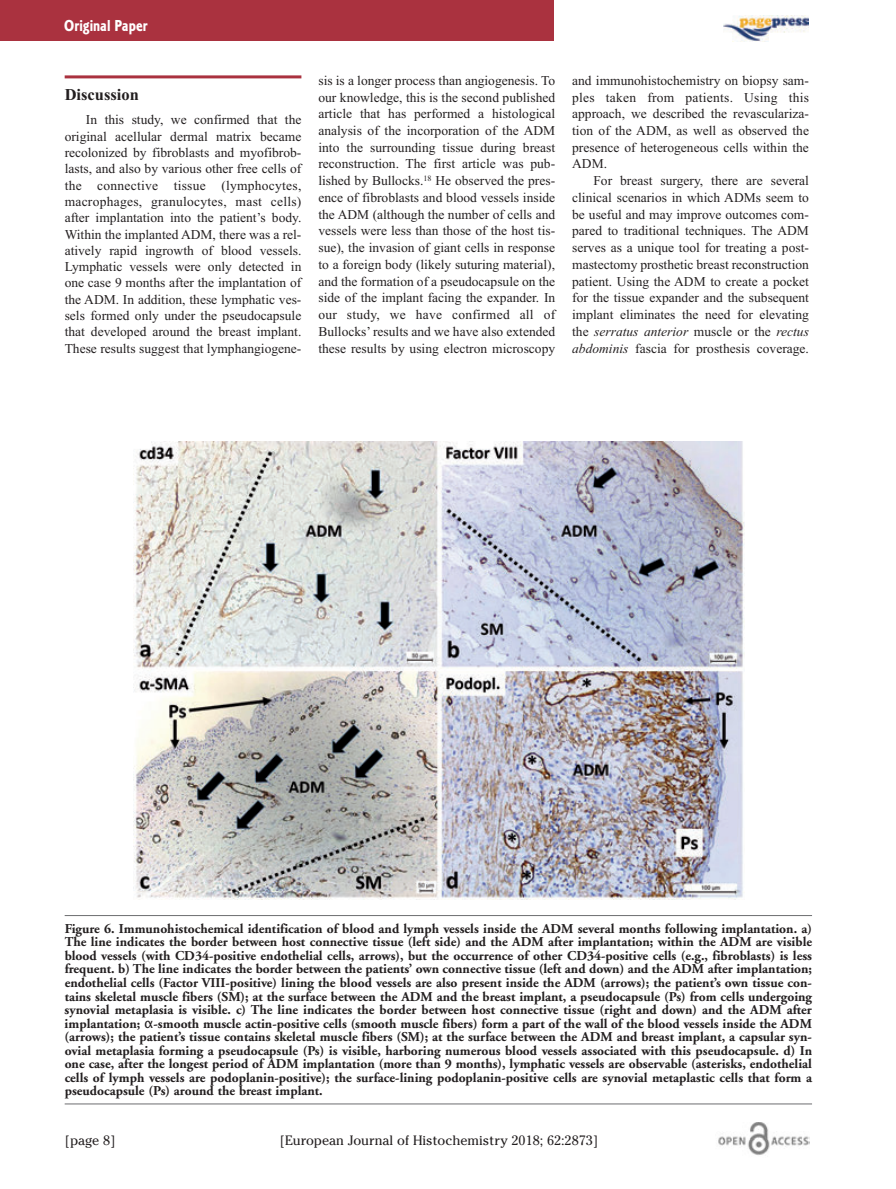
<style>
.page{position:relative;width:896px;height:1189px;background:#fff}
.page>*{position:absolute;margin:0;border:0;box-sizing:border-box;transform-origin:0 0}
.t1{font:16.5px "Corinthian Bold Condensed Plain";color:#fff}
.t2{font:700 16.5px "Times New Roman";color:#231f20}
.t3{font:13.5px/16.6px "Times New Roman";color:#231f20;text-align:justify}
.t4{font:700 13.5px/13.5px "Adobe Garamond";color:#231f20;text-align:justify}
.t5{font:13.5px "Cheltenham";color:#231f20}
.s1{font-style:italic}
.s2{font-family:"Lucida Grande";font-weight:400}
</style>
<div class="page">
<div style="left:0;top:0;width:554px;height:40px;background:#aa323f"></div>
<hr style="left:65px;top:75px;width:236px;height:3px;background:#aa323f">
<img style="left:718px;top:1122px;width:91px;height:33px">
<img style="left:724px;top:16px;width:84px;height:25px">
<hr style="left:65px;top:915px;width:747px;height:1px;background:#6c6d70">
<hr style="left:65px;top:1103px;width:747px;height:1px;background:#6c6d70">
<img style="left:133px;top:441px;width:611px;height:458px">
<p class="t1" style="left:64px;top:20px;width:85px">Original Paper</p>
<p class="t2" style="left:65px;top:84px;width:76px">Discussion</p>
<p class="t3" style="left:65px;top:112px;width:238px;text-indent:21px">In this study, we confirmed that the original acellular dermal matrix became recolonized by fibroblasts and myofibrob&shy;lasts, and also by various other free cells of the connective tissue (lymphocytes, macrophages, granulocytes, mast cells) after implantation into the patient’s body.<br>Within the implanted ADM, there was a rel&shy;atively rapid ingrowth of blood vessels.<br>Lymphatic vessels were only detected in one case 9 months after the implantation of the ADM. In addition, these lymphatic ves&shy;sels formed only under the pseudocapsule that developed around the breast implant.<br>These results suggest that lymphangiogene-</p>
<p class="t3" style="left:318px;top:72px;width:238px">sis is a longer process than angiogenesis. To our knowledge, this is the second published article that has performed a histological analysis of the incorporation of the ADM into the surrounding tissue during breast reconstruction. The first article was pub&shy;lished by Bullocks.<sup>18</sup> He observed the pres&shy;ence of fibroblasts and blood vessels inside the ADM (although the number of cells and vessels were less than those of the host tis&shy;sue), the invasion of giant cells in response to a foreign body (likely suturing material), and the formation of a pseudocapsule on the side of the implant facing the expander. In our study, we have confirmed all of Bullocks’ results and we have also extended these results by using electron microscopy</p>
<p class="t3" style="left:572px;top:72px;width:238px">and immunohistochemistry on biopsy sam&shy;ples taken from patients. Using this approach, we described the revasculariza&shy;tion of the ADM, as well as observed the presence of heterogeneous cells within the ADM.</p>
<p class="t3" style="left:572px;top:172px;width:238px;text-indent:21px">For breast surgery, there are several clinical scenarios in which ADMs seem to be useful and may improve outcomes com&shy;pared to traditional techniques. The ADM serves as a unique tool for treating a post&shy;mastectomy prosthetic breast reconstruction patient. Using the ADM to create a pocket for the tissue expander and the subsequent implant eliminates the need for elevating the <span class="s1">serratus anterior</span> muscle or the <span class="s1">rectus abdominis</span> fascia for prosthesis coverage.</p>
<p class="t4" style="left:65px;top:922px;width:749px">Figure 6. Immunohistochemical identification of blood and lymph vessels inside the ADM several months following implantation. a)<br>The line indicates the border between host connective tissue (left side) and the ADM after implantation; within the ADM are visible blood vessels (with CD34-positive endothelial cells, arrows), but the occurrence of other CD34-positive cells (e.g., fibroblasts) is less frequent. b) The line indicates the border between the patients’ own connective tissue (left and down) and the ADM after implantation; endothelial cells (Factor VIII-positive) lining the blood vessels are also present inside the ADM (arrows); the patient’s own tissue con&shy;tains skeletal muscle fibers (SM); at the surface between the ADM and the breast implant, a pseudocapsule (Ps) from cells undergoing synovial metaplasia is visible. c) The line indicates the border between host connective tissue (right and down) and the ADM after implantation; <span class="s2">α</span>-smooth muscle actin-positive cells (smooth muscle fibers) form a part of the wall of the blood vessels inside the ADM (arrows); the patient’s tissue contains skeletal muscle fibers (SM); at the surface between the ADM and breast implant, a capsular syn&shy;ovial metaplasia forming a pseudocapsule (Ps) is visible, harboring numerous blood vessels associated with this pseudocapsule. d) In one case, after the longest period of ADM implantation (more than 9 months), lymphatic vessels are observable (asterisks, endothelial cells of lymph vessels are podoplanin-positive); the surface-lining podoplanin-positive cells are synovial metaplastic cells that form a pseudocapsule (Ps) around the breast implant.</p>
<p class="t5" style="left:65px;top:1131px;width:52px">[page 8]</p>
<p class="t5" style="left:280px;top:1131px;width:320px">[European Journal of Histochemistry 2018; 62:2873]</p>
</div>
